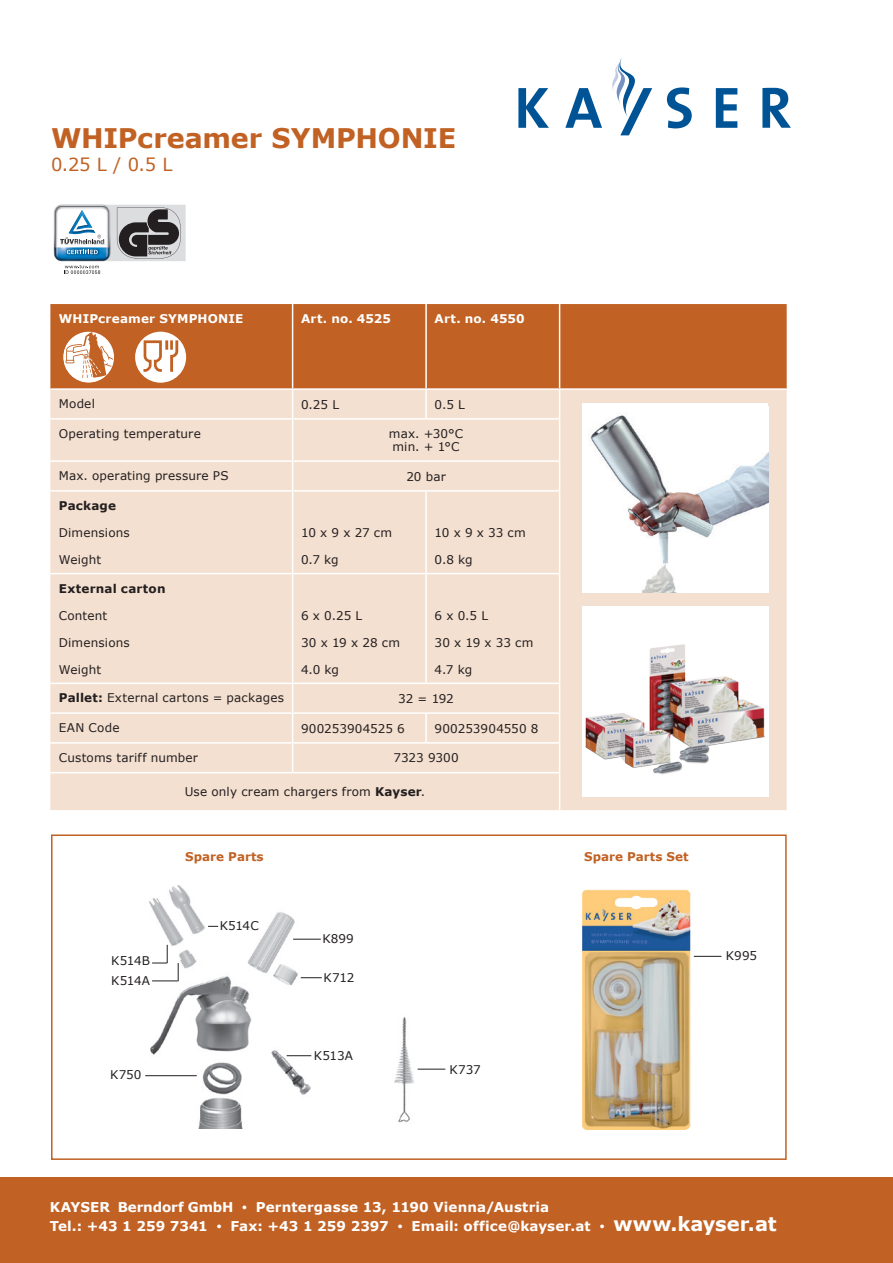
<style>
.page{position:relative;width:893px;height:1263px;background:#fff}
.page>*{position:absolute;margin:0;border:0;box-sizing:border-box;transform-origin:0 0}
.t1{font:700 27px "Verdana";letter-spacing:-.01em;color:#c16123}
.t2{font:18px "Verdana";color:#c16123}
.t3{font:700 13.5px "Verdana";letter-spacing:.005em;color:#fff}
.t4{font:12px/13.5px "Verdana";letter-spacing:.01em;color:#231f20;text-align:center}
.t5{font:700 12px "Verdana";letter-spacing:.01em;color:#fff}
.t6{font:700 12px "Verdana";color:#c16123}
.t7{font:700 12px "Verdana";letter-spacing:.015em;color:#231f20}
.s1{font-weight:700}
.s2{font-family:"Futura PT";font-weight:400}
.s3{font-size:19.5px}
</style>
<div class="page">
<svg style="left:518px;top:88px;width:31px;height:40px"></svg>
<svg style="left:565px;top:88px;width:37px;height:40px"></svg>
<svg style="left:667px;top:87px;width:25px;height:41px"></svg>
<svg style="left:716px;top:88px;width:21px;height:40px"></svg>
<svg style="left:762px;top:88px;width:29px;height:40px"></svg>
<svg style="left:612px;top:58px;width:40px;height:77px"></svg>
<div style="left:0;top:1178px;width:893px;height:85px;background:#c16123"></div>
<div style="left:50px;top:304px;width:737px;height:84px;background:#c16123"></div>
<div style="left:50px;top:390px;width:737px;height:420px;background:#f4e0d0"></div>
<hr style="left:292px;top:304px;width:1px;height:84px;background:#fff">
<hr style="left:425px;top:304px;width:2px;height:84px;background:#fff">
<svg style="left:292px;top:390px;width:1px;height:28px"></svg>
<hr style="left:425px;top:390px;width:2px;height:28px;background:#fff">
<hr style="left:50px;top:418px;width:243px;height:2px;background:#fff">
<hr style="left:293px;top:418px;width:133px;height:2px;background:#fff">
<hr style="left:292px;top:420px;width:1px;height:40px;background:#fff">
<hr style="left:426px;top:418px;width:134px;height:2px;background:#fff">
<hr style="left:50px;top:460px;width:243px;height:2px;background:#fff">
<hr style="left:293px;top:460px;width:133px;height:2px;background:#fff">
<svg style="left:292px;top:462px;width:1px;height:28px"></svg>
<hr style="left:426px;top:460px;width:134px;height:2px;background:#fff">
<hr style="left:293px;top:490px;width:133px;height:2px;background:#fff">
<hr style="left:292px;top:492px;width:1px;height:81px;background:#fff">
<hr style="left:426px;top:490px;width:134px;height:2px;background:#fff">
<hr style="left:425px;top:492px;width:2px;height:81px;background:#fff">
<hr style="left:293px;top:573px;width:133px;height:1px;background:#fff">
<hr style="left:292px;top:574px;width:1px;height:109px;background:#fff">
<hr style="left:426px;top:573px;width:134px;height:1px;background:#fff">
<hr style="left:425px;top:574px;width:2px;height:109px;background:#fff">
<hr style="left:293px;top:683px;width:133px;height:1px;background:#fff">
<hr style="left:426px;top:683px;width:134px;height:1px;background:#fff">
<hr style="left:293px;top:712px;width:133px;height:2px;background:#fff">
<hr style="left:426px;top:712px;width:134px;height:2px;background:#fff">
<hr style="left:425px;top:714px;width:2px;height:28px;background:#fff">
<hr style="left:50px;top:490px;width:243px;height:2px;background:#fff">
<hr style="left:50px;top:573px;width:243px;height:1px;background:#fff">
<hr style="left:50px;top:683px;width:243px;height:1px;background:#fff">
<hr style="left:50px;top:712px;width:243px;height:2px;background:#fff">
<hr style="left:50px;top:742px;width:243px;height:2px;background:#fff">
<hr style="left:293px;top:742px;width:133px;height:2px;background:#fff">
<svg style="left:292px;top:684px;width:1px;height:88px"></svg>
<hr style="left:426px;top:742px;width:134px;height:2px;background:#fff">
<hr style="left:50px;top:772px;width:243px;height:1px;background:#fff">
<hr style="left:293px;top:772px;width:133px;height:1px;background:#fff">
<hr style="left:426px;top:772px;width:134px;height:1px;background:#fff">
<hr style="left:559px;top:304px;width:1px;height:84px;background:#fff">
<svg style="left:559px;top:390px;width:1px;height:28px"></svg>
<hr style="left:559px;top:420px;width:1px;height:40px;background:#fff">
<svg style="left:559px;top:462px;width:1px;height:28px"></svg>
<hr style="left:559px;top:492px;width:1px;height:81px;background:#fff">
<hr style="left:559px;top:574px;width:1px;height:109px;background:#fff">
<svg style="left:559px;top:684px;width:1px;height:88px"></svg>
<hr style="left:559px;top:773px;width:1px;height:37px;background:#fff">
<div style="left:582px;top:607px;width:186px;height:190px;background:#fff"></div>
<img style="left:585px;top:644px;width:180px;height:131px">
<div style="left:582px;top:403px;width:186px;height:189px;background:#fff"></div>
<img style="left:590px;top:415px;width:178px;height:177px">
<svg style="left:63px;top:332px;width:51px;height:51px"></svg>
<svg style="left:135px;top:332px;width:51px;height:51px"></svg>
<svg style="left:53px;top:204px;width:133px;height:70px"></svg>
<div style="left:51px;top:834px;width:736px;height:326px;background:#fff;border:2px solid #c16123"></div>
<img style="left:145px;top:885px;width:177px;height:243px">
<svg style="left:287px;top:1055px;width:24px;height:1px"></svg>
<img style="left:582px;top:889px;width:114px;height:241px">
<svg style="left:694px;top:956px;width:27px;height:1px"></svg>
<svg style="left:293px;top:939px;width:28px;height:1px"></svg>
<svg style="left:301px;top:977px;width:21px;height:1px"></svg>
<svg style="left:152px;top:945px;width:27px;height:36px"></svg>
<img style="left:394px;top:1017px;width:20px;height:106px">
<svg style="left:418px;top:1069px;width:27px;height:1px"></svg>
<hr style="left:145px;top:1075px;width:52px;height:1px;background:#231f20">
<p class="t1" style="left:51px;top:119px;width:407px">WHIPcreamer SYMPHONIE</p>
<p class="t2" style="left:51px;top:152px;width:123px">0.25 L / 0.5 L</p>
<p class="t5" style="left:59px;top:310px;width:186px">WHIPcreamer SYMPHONIE</p>
<p class="t5" style="left:301px;top:310px;width:91px">Art. no. 4525</p>
<p class="t5" style="left:435px;top:310px;width:92px">Art. no. 4550</p>
<p class="t4" style="left:59px;top:397px;width:38px">Model</p>
<p class="t4" style="left:301px;top:397px;width:40px">0.25 L</p>
<p class="t4" style="left:435px;top:397px;width:32px">0.5 L</p>
<p class="t4" style="left:59px;top:427px;width:143px">Operating temperature</p>
<p class="t4" style="left:389px;top:427px;width:76px">max. +30°C min. + 1°C</p>
<p class="t4" style="left:59px;top:469px;width:171px">Max. operating pressure PS</p>
<p class="t4" style="left:406px;top:469px;width:41px">20 bar</p>
<p class="t7" style="left:59px;top:497px;width:59px">Package</p>
<p class="t4" style="left:59px;top:526px;width:72px">Dimensions</p>
<p class="t4" style="left:59px;top:553px;width:44px">Weight</p>
<p class="t4" style="left:301px;top:526px;width:93px">10 x 9 x 27 cm</p>
<p class="t4" style="left:301px;top:553px;width:39px">0.7 kg</p>
<p class="t4" style="left:435px;top:526px;width:93px">10 x 9 x 33 cm</p>
<p class="t4" style="left:435px;top:553px;width:40px">0.8 kg</p>
<p class="t7" style="left:59px;top:580px;width:108px">External carton</p>
<p class="t4" style="left:59px;top:608px;width:50px">Content</p>
<p class="t4" style="left:59px;top:635px;width:72px">Dimensions</p>
<p class="t4" style="left:59px;top:662px;width:44px">Weight</p>
<p class="t4" style="left:301px;top:608px;width:63px">6 x 0.25 L</p>
<p class="t4" style="left:301px;top:635px;width:100px">30 x 19 x 28 cm</p>
<p class="t4" style="left:301px;top:662px;width:39px">4.0 kg</p>
<p class="t4" style="left:435px;top:608px;width:55px">6 x 0.5 L</p>
<p class="t4" style="left:435px;top:635px;width:100px">30 x 19 x 33 cm</p>
<p class="t4" style="left:435px;top:662px;width:39px">4.7 kg</p>
<p class="t4" style="left:59px;top:691px;width:227px"><span class="s1">Pallet:</span> External cartons = packages</p>
<p class="t4" style="left:398px;top:692px;width:57px">32 = 192</p>
<p class="t4" style="left:59px;top:721px;width:62px">EAN Code</p>
<p class="t4" style="left:301px;top:721px;width:105px">900253904525 6</p>
<p class="t4" style="left:435px;top:721px;width:105px">900253904550 8</p>
<p class="t4" style="left:59px;top:751px;width:141px">Customs tariff number</p>
<p class="t4" style="left:393px;top:751px;width:67px">7323 9300</p>
<p class="t4" style="left:185px;top:785px;width:242px">Use only cream chargers from <span class="s1">Kayser</span>.</p>
<p class="t6" style="left:185px;top:848px;width:80px">Spare Parts</p>
<p class="t4" style="left:220px;top:919px;width:41px">K514C</p>
<p class="t4" style="left:322px;top:932px;width:33px">K899</p>
<p class="t4" style="left:111px;top:954px;width:40px">K514B</p>
<p class="t4" style="left:111px;top:973px;width:40px">K514A</p>
<p class="t4" style="left:323px;top:971px;width:33px">K712</p>
<p class="t4" style="left:110px;top:1068px;width:33px">K750</p>
<p class="t4" style="left:314px;top:1048px;width:41px">K513A</p>
<p class="t4" style="left:450px;top:1063px;width:33px">K737</p>
<p class="t6" style="left:584px;top:848px;width:106px">Spare Parts Set</p>
<p class="t4" style="left:726px;top:949px;width:33px">K995</p>
<p class="t3" style="left:50px;top:1197px;width:501px">KAYSER Berndorf GmbH <span class="s2">•</span> Perntergasse 13, 1190 Vienna/Austria</p>
<p class="t3" style="left:50px;top:1217px;width:728px">Tel.: +43 1 259 7341 <span class="s2">•</span> Fax: +43 1 259 2397 <span class="s2">•</span> Email: office@kayser.at <span class="s2">•</span> <span class="s3">www.kayser.at</span></p>
</div>
